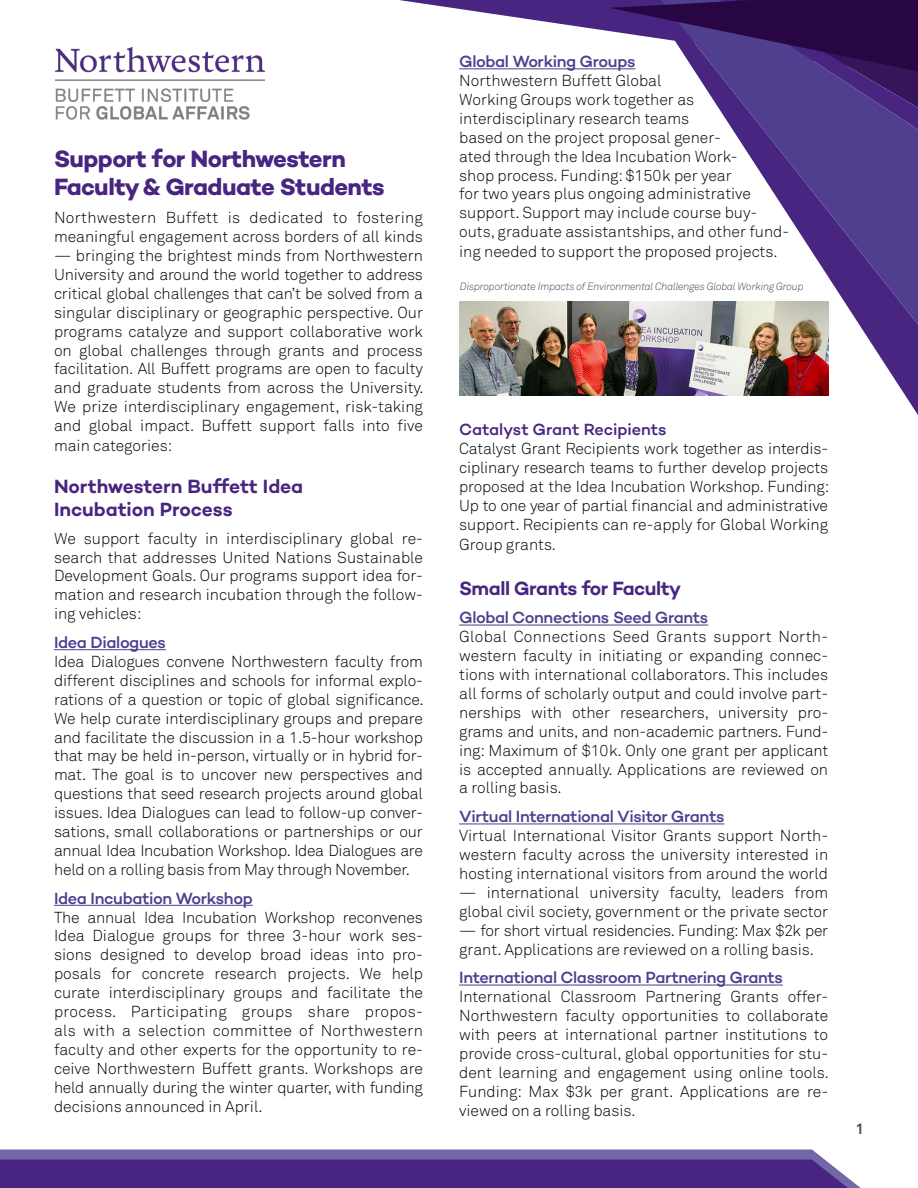
<style>
.page{position:relative;width:918px;height:1188px;background:#fff}
.page>*{position:absolute;margin:0;border:0;box-sizing:border-box;transform-origin:0 0}
.t1{font:700 24px/28.8px "Campton";letter-spacing:-.025em;color:#482580}
.t2{font:600 19.5px/22.5px "Campton";letter-spacing:-.01em;color:#482580}
.t3{font:500 16.5px "Campton";letter-spacing:-.025em;color:#503e8e}
.t4{font:500 16.5px "Campton";letter-spacing:-.005em;color:#482580}
.t5{font:300 15.75px/18.9px "Akkurat Pro";color:#000;text-align:justify}
.t6{font:700 15px "Akkurat Pro";color:#4a5057}
.t7{font:italic 300 10.5px "Akkurat Pro";letter-spacing:-.02em;color:#4a5057}
</style>
<div class="page">
<svg style="left:648px;top:130px;width:270px;height:285px"></svg>
<hr style="left:54px;top:649px;width:112px;height:1px;background:#503e8e">
<hr style="left:54px;top:905px;width:199px;height:1px;background:#503e8e">
<svg style="left:399px;top:0;width:519px;height:130px"></svg>
<svg style="left:0;top:1149px;width:861px;height:39px;background:#5a3e8f"></svg>
<hr style="left:459px;top:68px;width:176px;height:1px;background:#503e8e">
<hr style="left:459px;top:625px;width:249px;height:1px;background:#503e8e">
<hr style="left:459px;top:824px;width:265px;height:1px;background:#503e8e">
<hr style="left:459px;top:985px;width:324px;height:1px;background:#503e8e">
<img style="left:459px;top:302px;width:369px;height:94px">
<img style="left:54px;top:48px;width:210px;height:72px">
<h1 class="t1" style="left:54px;top:144px;width:332px">Support for Northwestern<br>Faculty &amp; Graduate Students</h1>
<p class="t5" style="left:54px;top:208px;width:371px">Northwestern Buffett is dedicated to fostering meaningful engagement across borders of all kinds</p>
<p class="t5" style="left:54px;top:246px;width:371px">— bringing the brightest minds from Northwestern University and around the world together to address critical global challenges that can’t be solved from a singular disciplinary or geographic perspective. Our programs catalyze and support collaborative work on global challenges through grants and process facilitation. All Buffett programs are open to faculty and graduate students from across the University.<br>We prize interdisciplinary engagement, risk-taking and global impact. Buffett support falls into five main categories:</p>
<p class="t2" style="left:54px;top:475px;width:251px">Northwestern Buffett Idea<br>Incubation Process</p>
<p class="t5" style="left:54px;top:529px;width:371px">We support faculty in interdisciplinary global re&shy;search that addresses United Nations Sustainable Development Goals. Our programs support idea for&shy;mation and research incubation through the follow&shy;ing vehicles:</p>
<p class="t3" style="left:54px;top:632px;width:113px">Idea Dialogues</p>
<p class="t5" style="left:54px;top:652px;width:371px">Idea Dialogues convene Northwestern faculty from different disciplines and schools for informal explo&shy;rations of a question or topic of global significance.<br>We help curate interdisciplinary groups and prepare and facilitate the discussion in a 1.5-hour workshop that may be held in-person, virtually or in hybrid for&shy;mat. The goal is to uncover new perspectives and questions that seed research projects around global issues. Idea Dialogues can lead to follow-up conver&shy;sations, small collaborations or partnerships or our annual Idea Incubation Workshop. Idea Dialogues are held on a rolling basis from May through November.</p>
<p class="t3" style="left:54px;top:888px;width:200px">Idea Incubation Workshop</p>
<p class="t5" style="left:54px;top:908px;width:371px">The annual Idea Incubation Workshop reconvenes Idea Dialogue groups for three 3-hour work ses&shy;sions designed to develop broad ideas into pro&shy;posals for concrete research projects. We help curate interdisciplinary groups and facilitate the process. Participating groups share propos&shy;als with a selection committee of Northwestern faculty and other experts for the opportunity to re&shy;ceive Northwestern Buffett grants. Workshops are held annually during the winter quarter, with funding decisions announced in April.</p>
<p class="t3" style="left:459px;top:51px;width:178px">Global Working Groups</p>
<p class="t5" style="left:459px;top:71px;width:332px;text-align:left">Northwestern Buffett Global<br>Working Groups work together as interdisciplinary research teams<br>based on the project proposal gener-<br>ated through the Idea Incubation Work-<br>shop process. Funding: $150k per year<br>for two years plus ongoing administrative support. Support may include course buy&shy;outs, graduate assistantships, and other fund&shy;ing needed to support the proposed projects.</p>
<p class="t7" style="left:460px;top:280px;width:345px">Disproportionate Impacts of Environmental Challenges Global Working Group</p>
<p class="t4" style="left:459px;top:419px;width:209px">Catalyst Grant Recipients</p>
<p class="t5" style="left:459px;top:439px;width:372px">Catalyst Grant Recipients work together as interdis&shy;ciplinary research teams to further develop projects proposed at the Idea Incubation Workshop. Funding:<br>Up to one year of partial financial and administrative support. Recipients can re-apply for Global Working Group grants.</p>
<p class="t2" style="left:459px;top:576px;width:224px">Small Grants for Faculty</p>
<p class="t3" style="left:459px;top:607px;width:251px">Global Connections Seed Grants</p>
<p class="t5" style="left:459px;top:627px;width:371px">Global Connections Seed Grants support North&shy;western faculty in initiating or expanding connec&shy;tions with international collaborators. This includes all forms of scholarly output and could involve part&shy;nerships with other researchers, university pro&shy;grams and units, and non-academic partners. Fund&shy;ing: Maximum of $10k. Only one grant per applicant is accepted annually. Applications are reviewed on a rolling basis.</p>
<p class="t3" style="left:459px;top:806px;width:267px">Virtual International Visitor Grants</p>
<p class="t5" style="left:459px;top:826px;width:371px">Virtual International Visitor Grants support North&shy;western faculty across the university interested in hosting international visitors from around the world</p>
<p class="t5" style="left:459px;top:883px;width:371px">— international university faculty, leaders from global civil society, government or the private sector</p>
<p class="t5" style="left:459px;top:921px;width:371px">— for short virtual residencies. Funding: Max $2k per grant. Applications are reviewed on a rolling basis.</p>
<p class="t3" style="left:459px;top:967px;width:325px">International Classroom Partnering Grants</p>
<p class="t5" style="left:459px;top:987px;width:371px">International Classroom Partnering Grants offer-Northwestern faculty opportunities to collaborate with peers at international partner institutions to provide cross-cultural, global opportunities for stu&shy;dent learning and engagement using online tools.<br>Funding: Max $3k per grant. Applications are re&shy;viewed on a rolling basis.</p>
<p class="t6" style="left:855px;top:1119px;width:10px">1</p>
</div>
